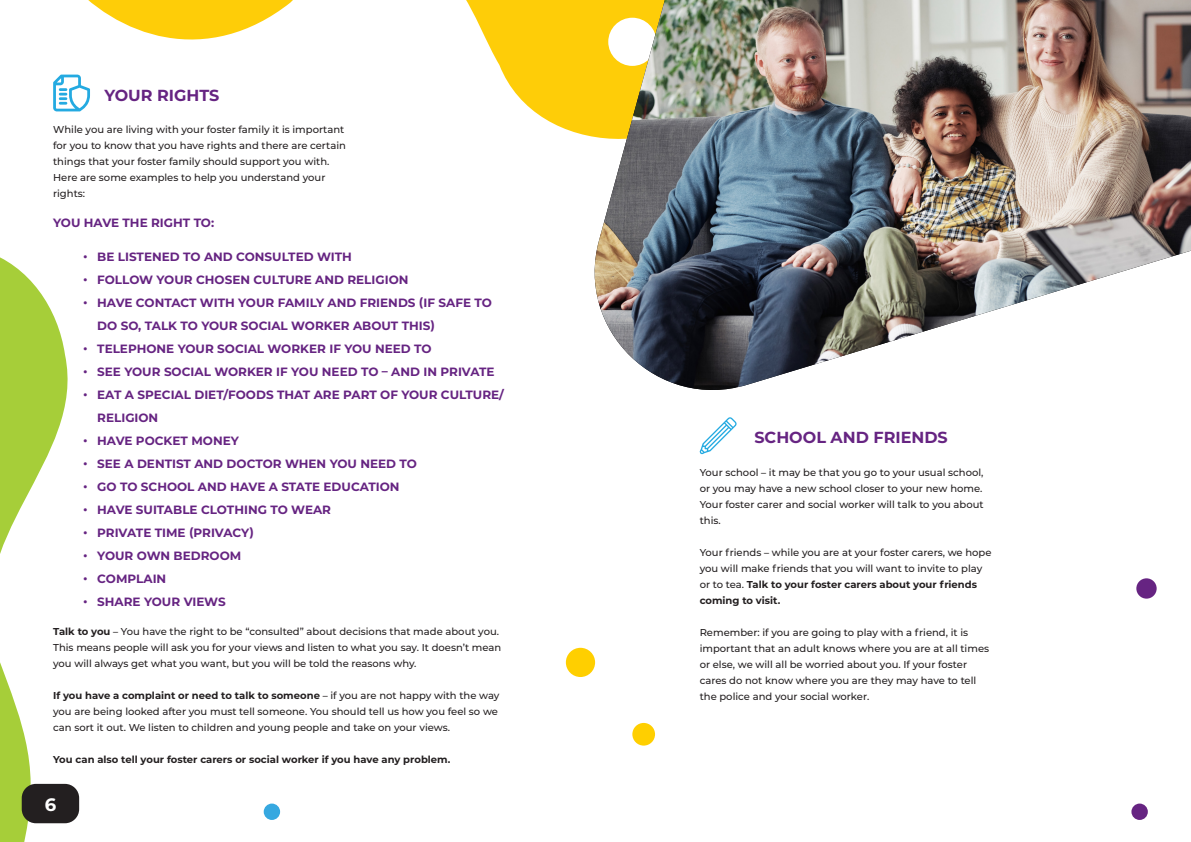
<style>
.page{position:relative;width:1191px;height:842px;background:#fff}
.page>*{position:absolute;margin:0;border:0;box-sizing:border-box;transform-origin:0 0}
.t1{font:700 18px "Montserrat";color:#fff}
.t2{font:700 16px "Montserrat";color:#662482}
.t3{font:700 12px/23px "Montserrat";color:#662482}
.Body_Text{font:500 10px/16px "Montserrat";color:#231f20}
.Body_Text-2{font:700 10px "Montserrat";color:#231f20}
.s1{font-weight:700}
</style>
<div class="page">
<svg style="left:0;top:257px;width:80px;height:585px"></svg>
<svg style="left:55px;top:0;width:519px;height:132px"></svg>
<div style="left:264px;top:803px;width:16px;height:17px;background:#36a8e0;border-radius:50%"></div>
<div style="left:1136px;top:578px;width:20px;height:21px;background:#662482;border-radius:50%"></div>
<div style="left:1131px;top:803px;width:16px;height:17px;background:#662482;border-radius:50%"></div>
<div style="left:632px;top:723px;width:23px;height:23px;background:#ffcf00;border-radius:50%"></div>
<div style="left:566px;top:648px;width:29px;height:29px;background:#ffcf00;border-radius:50%"></div>
<div style="left:574px;top:0;width:19px;height:137px;background:#fecd08"></div>
<img style="left:593px;top:0;width:598px;height:390px">
<svg style="left:53px;top:75px;width:37px;height:36px"></svg>
<svg style="left:699px;top:417px;width:37px;height:37px"></svg>
<div style="left:22px;top:784px;width:57px;height:39px;background:#231f20;border-radius:14px"></div>
<p class="t2" style="left:104px;top:84px;width:117px">YOUR RIGHTS</p>
<p class="Body_Text" style="left:53px;top:121px;width:294px">While you are living with your foster family it is important for you to know that you have rights and there are certain things that your foster family should support you with.<br>Here are some examples to help you understand your rights:</p>
<p class="t3" style="left:53px;top:211px;width:163px">YOU HAVE THE RIGHT TO:</p>
<p class="t3" style="left:83px;top:244px;width:270px">• BE LISTENED TO AND CONSULTED WITH</p>
<p class="t3" style="left:83px;top:267px;width:327px">• FOLLOW YOUR CHOSEN CULTURE AND RELIGION</p>
<p class="t3" style="left:97px;top:290px;width:396px;text-indent:-14px">• HAVE CONTACT WITH YOUR FAMILY AND FRIENDS (IF SAFE TO<br>DO SO, TALK TO YOUR SOCIAL WORKER ABOUT THIS)</p>
<p class="t3" style="left:83px;top:336px;width:350px">• TELEPHONE YOUR SOCIAL WORKER IF YOU NEED TO</p>
<p class="t3" style="left:83px;top:359px;width:413px">• SEE YOUR SOCIAL WORKER IF YOU NEED TO – AND IN PRIVATE</p>
<p class="t3" style="left:97px;top:382px;width:408px;text-indent:-14px">• EAT A SPECIAL DIET/FOODS THAT ARE PART OF YOUR CULTURE/<br>RELIGION</p>
<p class="t3" style="left:83px;top:428px;width:157px">• HAVE POCKET MONEY</p>
<p class="t3" style="left:83px;top:451px;width:335px">• SEE A DENTIST AND DOCTOR WHEN YOU NEED TO</p>
<p class="t3" style="left:83px;top:474px;width:318px">• GO TO SCHOOL AND HAVE A STATE EDUCATION</p>
<p class="t3" style="left:83px;top:497px;width:249px">• HAVE SUITABLE CLOTHING TO WEAR</p>
<p class="t3" style="left:83px;top:520px;width:172px">• PRIVATE TIME (PRIVACY)</p>
<p class="t3" style="left:83px;top:543px;width:160px">• YOUR OWN BEDROOM</p>
<p class="t3" style="left:83px;top:566px;width:85px">• COMPLAIN</p>
<p class="t3" style="left:83px;top:589px;width:144px">• SHARE YOUR VIEWS</p>
<p class="Body_Text" style="left:53px;top:623px;width:447px"><span class="s1">Talk to you</span> – You have the right to be “consulted” about decisions that made about you.</p>
<p class="Body_Text" style="left:53px;top:639px;width:449px">This means people will ask you for your views and listen to what you say. It doesn’t mean you will always get what you want, but you will be told the reasons why.</p>
<p class="Body_Text" style="left:53px;top:687px;width:448px"><span class="s1">If you have a complaint or need to talk to someone</span> – if you are not happy with the way you are being looked after you must tell someone. You should tell us how you feel so we can sort it out. We listen to children and young people and take on your views.</p>
<p class="Body_Text-2" style="left:53px;top:752px;width:399px">You can also tell your foster carers or social worker if you have any problem.</p>
<h1 class="t1" style="left:45px;top:792px;width:13px">6</h1>
<p class="t2" style="left:754px;top:426px;width:195px">SCHOOL AND FRIENDS</p>
<p class="Body_Text" style="left:699px;top:464px;width:285px;text-align:justify">Your school – it may be that you go to your usual school, or you may have a new school closer to your new home.<br>Your foster carer and social worker will talk to you about this.</p>
<p class="Body_Text" style="left:699px;top:544px;width:293px">Your friends – while you are at your foster carers, we hope you will make friends that you will want to invite to play or to tea. <span class="s1">Talk to your foster carers about your friends coming to visit.</span></p>
<p class="Body_Text" style="left:699px;top:624px;width:291px">Remember: if you are going to play with a friend, it is important that an adult knows where you are at all times or else, we will all be worried about you. If your foster cares do not know where you are they may have to tell the police and your social worker.</p>
</div>
